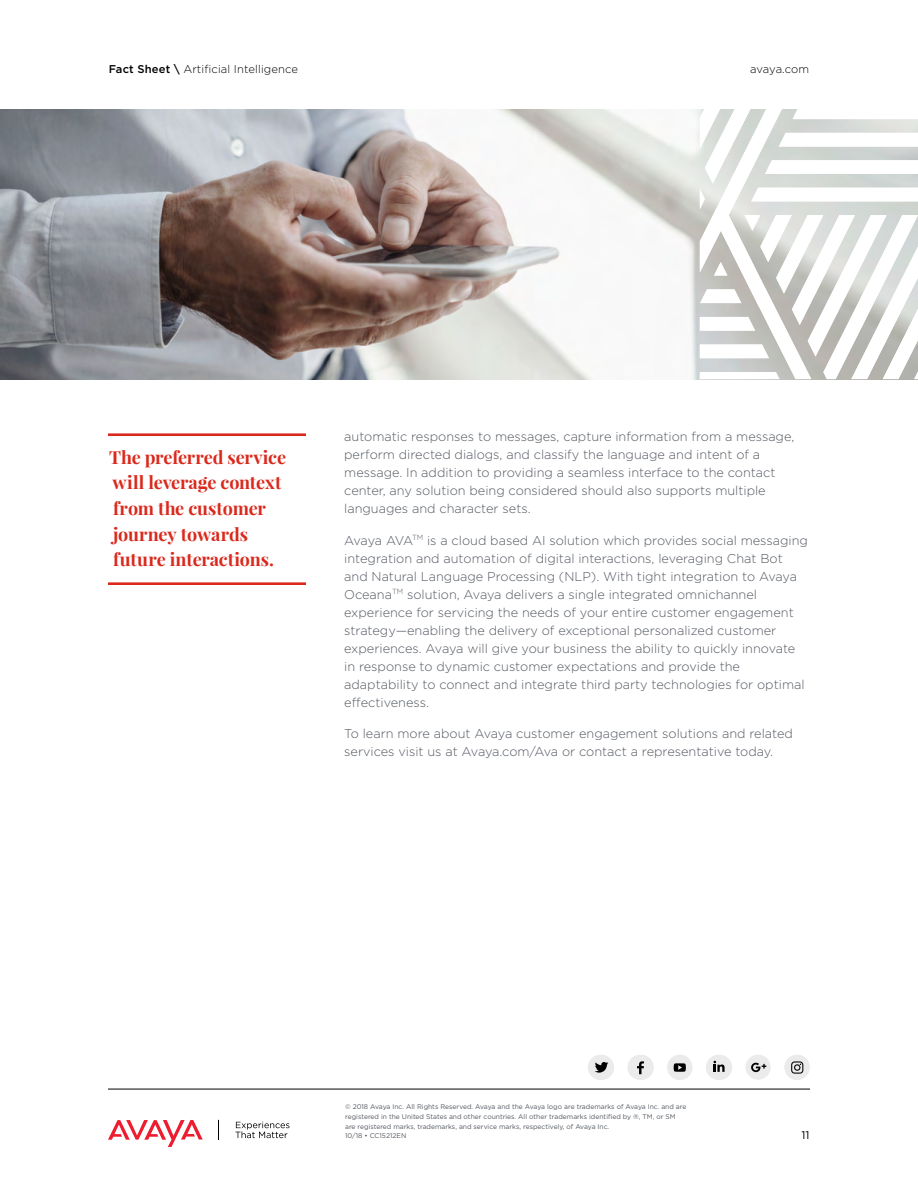
<style>
.page{position:relative;width:918px;height:1188px;background:#fff}
.page>*{position:absolute;margin:0;border:0;box-sizing:border-box;transform-origin:0 0}
.t1{font:700 18px/25.5px "Playfair Display";letter-spacing:-.005em;color:#da291c}
.t2{font:300 12.75px/18px "Gotham";color:#535860}
.t3{font:300 11.25px "Gotham";letter-spacing:.01em;color:#000}
.t4{font:300 11.25px "Gotham";letter-spacing:-.01em;color:#000}
.t5{font:11.25px "Gotham";color:#000}
.t6{font:6.75px/9.8px "Gotham";color:#535860}
.s1{font-weight:500}
</style>
<div class="page">
<img style="left:0;top:110px;width:918px;height:270px">
<hr style="left:108px;top:1089px;width:702px;height:1px;background:#000">
<hr style="left:108px;top:433px;width:198px;height:3px;background:#da291c">
<hr style="left:108px;top:582px;width:198px;height:3px;background:#da291c">
<div style="left:588px;top:1054px;width:26px;height:26px;background:#ebebeb;border-radius:50%"></div>
<svg style="left:595px;top:1062px;width:13px;height:11px"></svg>
<div style="left:627px;top:1054px;width:27px;height:26px;background:#ebebeb;border-radius:50%"></div>
<svg style="left:637px;top:1061px;width:7px;height:13px"></svg>
<div style="left:706px;top:1054px;width:26px;height:26px;background:#ebebeb;border-radius:50%"></div>
<svg style="left:714px;top:1061px;width:11px;height:11px"></svg>
<div style="left:667px;top:1054px;width:26px;height:26px;background:#ebebeb;border-radius:50%"></div>
<svg style="left:674px;top:1063px;width:12px;height:9px"></svg>
<div style="left:745px;top:1054px;width:26px;height:26px;background:#ebebeb;border-radius:50%"></div>
<div style="left:784px;top:1054px;width:26px;height:26px;background:#ebebeb;border-radius:50%"></div>
<svg style="left:791px;top:1061px;width:12px;height:13px"></svg>
<svg style="left:751px;top:1063px;width:15px;height:9px"></svg>
<svg style="left:700px;top:109px;width:218px;height:270px"></svg>
<svg style="left:108px;top:1120px;width:95px;height:27px"></svg>
<svg style="left:235px;top:1122px;width:55px;height:16px"></svg>
<svg style="left:218px;top:1120px;width:1px;height:20px"></svg>
<p class="t3" style="left:109px;top:63px;width:191px"><span class="s1">Fact Sheet \</span> Artificial Intelligence</p>
<p class="t4" style="left:750px;top:63px;width:60px">avaya.com</p>
<h1 class="t1" style="left:109px;top:444px;width:178px">The preferred service will leverage context from the customer journey towards future interactions.</h1>
<p class="t2" style="left:344px;top:427px;width:452px">automatic responses to messages, capture information from a message, perform directed dialogs, and classify the language and intent of a message. In addition to providing a seamless interface to the contact center, any solution being considered should also supports multiple languages and character sets.</p>
<p class="t2" style="left:344px;top:531px;width:465px">Avaya AVA<sup>TM</sup> is a cloud based AI solution which provides social messaging integration and automation of digital interactions, leveraging Chat Bot and Natural Language Processing (NLP). With tight integration to Avaya Oceana<sup>TM</sup> solution, Avaya delivers a single integrated omnichannel experience for servicing the needs of your entire customer engagement strategy—enabling the delivery of exceptional personalized customer experiences. Avaya will give your business the ability to quickly innovate in response to dynamic customer expectations and provide the adaptability to connect and integrate third party technologies for optimal effectiveness.</p>
<p class="t2" style="left:344px;top:724px;width:450px">To learn more about Avaya customer engagement solutions and related services visit us at Avaya.com/Ava or contact a representative today.</p>
<p class="t6" style="left:345px;top:1102px;width:343px">© 2018 Avaya Inc. All Rights Reserved. Avaya and the Avaya logo are trademarks of Avaya Inc. and are registered in the United States and other countries. All other trademarks identified by ®, TM, or SM are registered marks, trademarks, and service marks, respectively, of Avaya Inc.<br>10/18 • CC15212EN</p>
<p class="t5" style="left:802px;top:1129px;width:10px">11</p>
</div>
